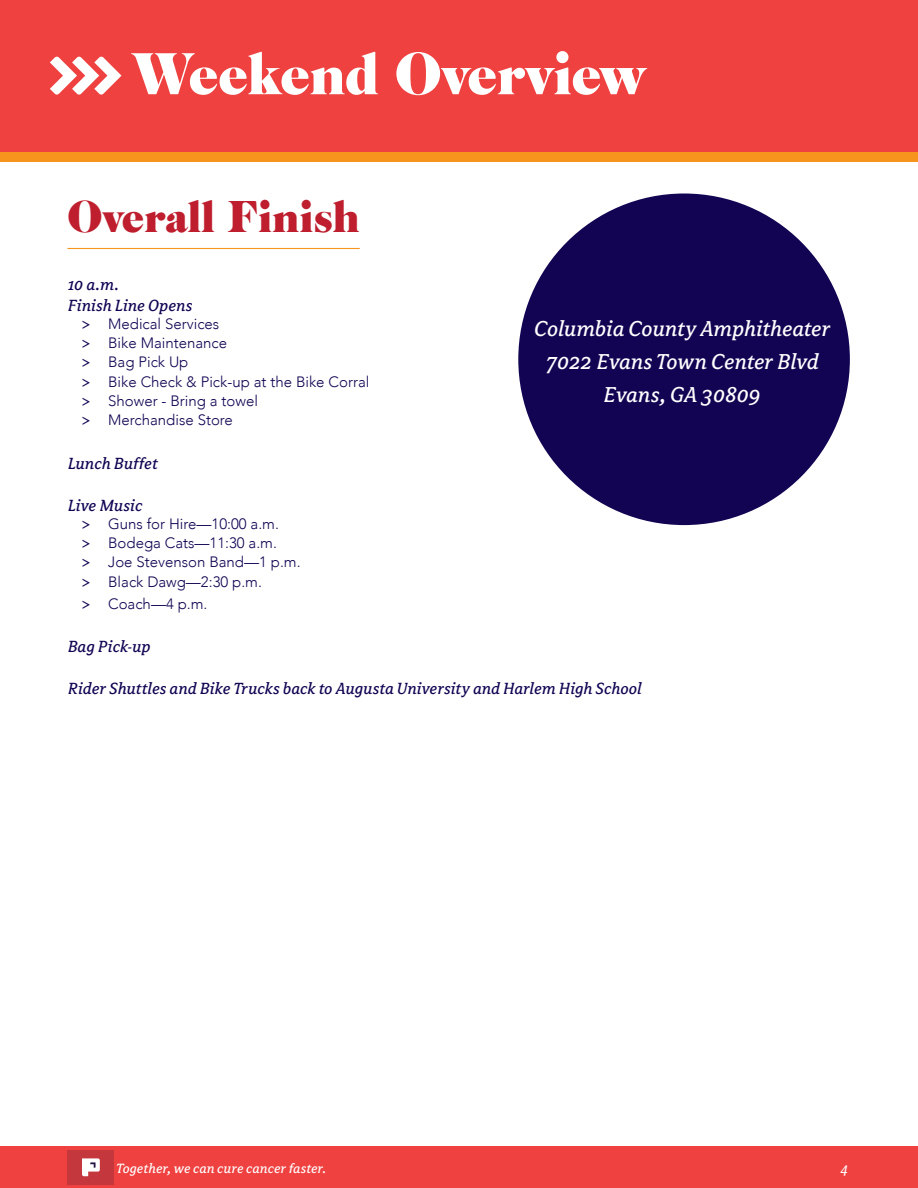
<style>
.page{position:relative;width:918px;height:1188px;background:#fff}
.page>*{position:absolute;margin:0;border:0;box-sizing:border-box;transform-origin:0 0}
.t1{font:54px "Cabernet JF Pro";letter-spacing:-.015em;color:#fff}
.t2{font:40.5px "Cabernet JF Pro";letter-spacing:-.01em;color:#be1e2d}
.t3{font:italic 24px/33px "Avance Pro";color:#fff;text-align:center}
.t4{font:italic 18px/21px "Avance Pro";letter-spacing:.005em;color:#120453}
.t5{font:300 15px/19.4px "Avenir";color:#120453}
.t6{font:italic 15px "Avance Pro";letter-spacing:.01em;color:#fff}
.s1{font-family:"Avance Pro";font-weight:400;font-style:italic;font-size:18px}
</style>
<div class="page">
<div style="left:0;top:141px;width:918px;height:21px;background:#f7941d"></div>
<div style="left:0;top:0;width:918px;height:151px;background:#ef4140"></div>
<div style="left:0;top:1146px;width:918px;height:42px;background:#ef4140"></div>
<div style="left:68px;top:1150px;width:46px;height:35px;background:#c4383d"></div>
<svg style="left:82px;top:1158px;width:18px;height:18px"></svg>
<svg style="left:50px;top:57px;width:71px;height:38px"></svg>
<hr style="left:68px;top:248px;width:292px;height:1px;background:#f7941d">
<div style="left:518px;top:194px;width:332px;height:331px;background:#120453;border-radius:50%"></div>
<h1 class="t1" style="left:133px;top:44px;width:513px">Weekend Overview</h1>
<h2 class="t2" style="left:68px;top:194px;width:294px">Overall Finish</h2>
<p class="t4" style="left:68px;top:274px;width:126px">10 a.m.<br>Finish Line Opens</p>
<p class="t5" style="left:81px;top:314px;width:290px"><span class="s1">&gt;</span> Medical Services<br><span class="s1">&gt;</span> Bike Maintenance<br><span class="s1">&gt;</span> Bag Pick Up<br><span class="s1">&gt;</span> Bike Check &amp; Pick-up at the Bike Corral <span class="s1">&gt;</span> Shower - Bring a towel<br><span class="s1">&gt;</span> Merchandise Store</p>
<p class="t4" style="left:68px;top:453px;width:91px">Lunch Buffet</p>
<p class="t4" style="left:68px;top:495px;width:76px">Live Music</p>
<p class="t5" style="left:81px;top:514px;width:221px"><span class="s1">&gt;</span> Guns for Hire—10:00 a.m.<br><span class="s1">&gt;</span> Bodega Cats—11:30 a.m.<br><span class="s1">&gt;</span> Joe Stevenson Band—1 p.m. <span class="s1">&gt;</span> Black Dawg—2:30 p.m.</p>
<p class="t5" style="left:81px;top:594px;width:128px"><span class="s1">&gt;</span> Coach—4 p.m.</p>
<p class="t4" style="left:68px;top:637px;width:84px">Bag Pick-up</p>
<p class="t4" style="left:68px;top:679px;width:576px">Rider Shuttles and Bike Trucks back to Augusta University and Harlem High School</p>
<h3 class="t3" style="left:534px;top:312px;width:298px">Columbia County Amphitheater<br>7022 Evans Town Center Blvd<br>Evans, GA 30809</h3>
<p class="t6" style="left:116px;top:1160px;width:211px">Together, we can cure cancer faster.</p>
<p class="t6" style="left:841px;top:1160px;width:9px">4</p>
</div>
